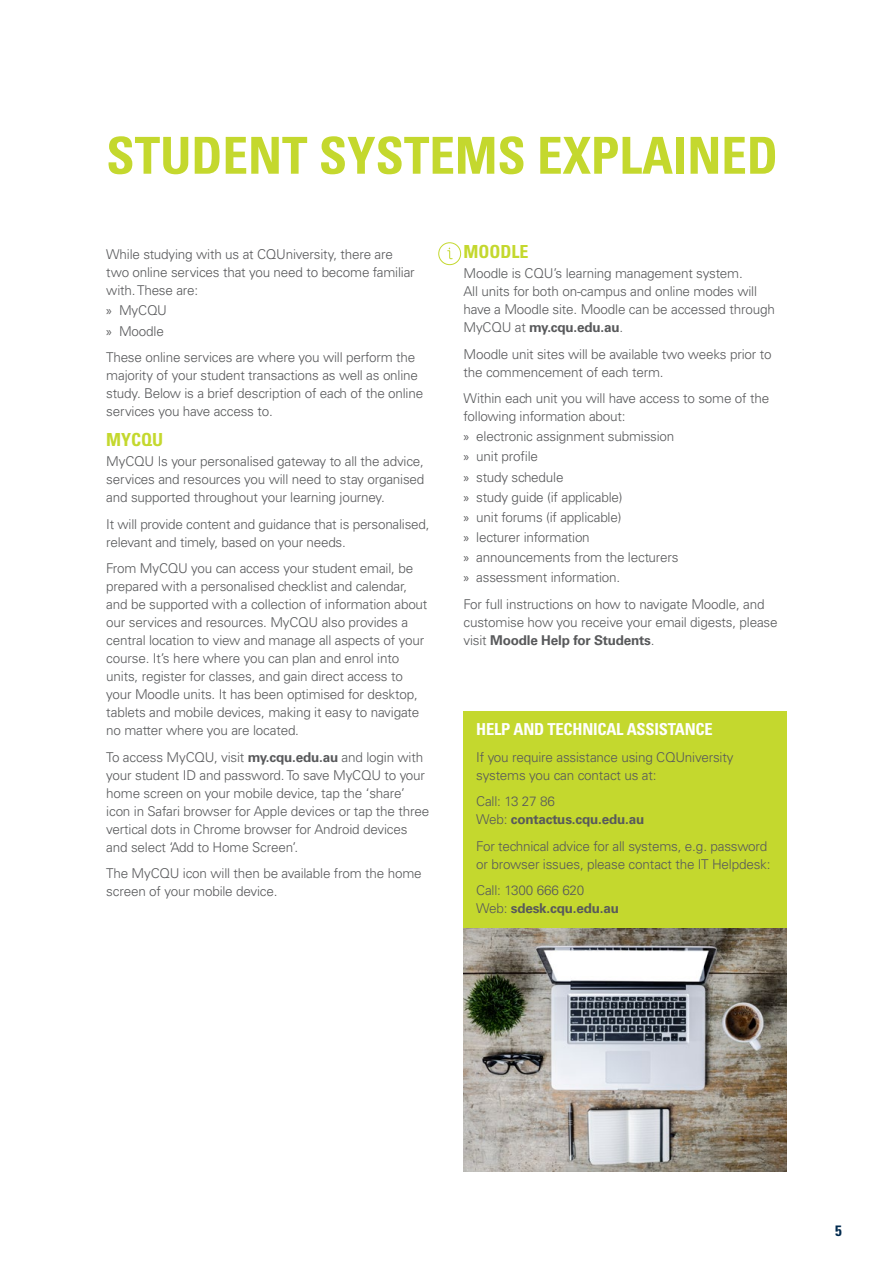
<style>
.page{position:relative;width:893px;height:1263px;background:#fff}
.page>*{position:absolute;margin:0;border:0;box-sizing:border-box;transform-origin:0 0}
.t1{font:700 condensed 51px "Univers LT Std";color:#c4d82e}
.t2{font:700 condensed 18px "Univers LT Std";color:#c4d82e}
.t3{font:700 condensed 16.5px "Univers LT Std";letter-spacing:-.015em;color:#fff}
.t4{font:700 condensed 15px "Univers LT Std";color:#002a4e}
.t5{font:300 13.5px/18px "Univers LT Std";letter-spacing:-.015em;color:#58595b}
.t6{font:700 13.5px/18px "Univers LT Std";letter-spacing:-.015em;color:#58595b}
.s1{font-family:"Myriad Pro";font-weight:400}
.s2{font-weight:700}
.s3{font-weight:300}
</style>
<div class="page">
<div style="left:463px;top:711px;width:324px;height:278px;background:#c4d82e"></div>
<img style="left:463px;top:928px;width:324px;height:244px">
<div style="left:438px;top:242px;width:23px;height:23px;border:1px solid #c4d82e;border-radius:50%"></div>
<svg style="left:447px;top:247px;width:6px;height:13px"></svg>
<h1 class="t1" style="left:106px;top:124px;width:673px">STUDENT SYSTEMS EXPLAINED</h1>
<p class="t5" style="left:106px;top:246px;width:310px">While studying with us at CQUniversity, there are two online services that you need to become familiar with. These are:</p>
<p class="t5" style="left:106px;top:301px;width:62px;line-height:20.1px"><span class="s1">»</span> MyCQU <span class="s1">»</span> Moodle</p>
<p class="t5" style="left:106px;top:348px;width:318px">These online services are where you will perform the majority of your student transactions as well as online study. Below is a brief description of each of the online services you have access to.</p>
<h2 class="t2" style="left:106px;top:429px;width:59px">MYCQU</h2>
<p class="t5" style="left:106px;top:453px;width:320px;text-align:justify">MyCQU Is your personalised gateway to all the advice, services and resources you will need to stay organised and supported throughout your learning journey.</p>
<p class="t5" style="left:106px;top:515px;width:325px">It will provide content and guidance that is personalised, relevant and timely, based on your needs.</p>
<p class="t5" style="left:106px;top:560px;width:323px">From MyCQU you can access your student email, be prepared with a personalised checklist and calendar, and be supported with a collection of information about our services and resources. MyCQU also provides a central location to view and manage all aspects of your course. It’s here where you can plan and enrol into units, register for classes, and gain direct access to your Moodle units. It has been optimised for desktop, tablets and mobile devices, making it easy to navigate no matter where you are located.</p>
<p class="t5" style="left:106px;top:748px;width:324px">To access MyCQU, visit <span class="s2">my.cqu.edu.au</span> and login with your student ID and password. To save MyCQU to your home screen on your mobile device, tap the ‘share’ icon in Safari browser for Apple devices or tap the three vertical dots in Chrome browser for Android devices and select ‘Add to Home Screen’.</p>
<p class="t5" style="left:106px;top:865px;width:317px">The MyCQU icon will then be available from the home screen of your mobile device.</p>
<h2 class="t2" style="left:463px;top:241px;width:66px">MOODLE</h2>
<p class="t5" style="left:463px;top:264px;width:313px">Moodle is CQU’s learning management system.<br>All units for both on-campus and online modes will have a Moodle site. Moodle can be accessed through MyCQU at <span class="s2">my.cqu.edu.au</span>.</p>
<p class="t5" style="left:463px;top:345px;width:309px">Moodle unit sites will be available two weeks prior to the commencement of each term.</p>
<p class="t5" style="left:463px;top:389px;width:307px">Within each unit you will have access to some of the following information about:</p>
<p class="t5" style="left:463px;top:426px;width:217px;line-height:20.1px"><span class="s1">»</span> electronic assignment submission <span class="s1">»</span> unit profile<br><span class="s1">»</span> study schedule<br><span class="s1">»</span> study guide (if applicable)<br><span class="s1">»</span> unit forums (if applicable)<br><span class="s1">»</span> lecturer information<br><span class="s1">»</span> announcements from the lecturers <span class="s1">»</span> assessment information.</p>
<p class="t5" style="left:463px;top:595px;width:316px">For full instructions on how to navigate Moodle, and customise how you receive your email digests, please visit <span class="s2">Moodle Help for Students</span>.</p>
<p class="t3" style="left:476px;top:719px;width:238px">HELP AND TECHNICAL ASSISTANCE</p>
<p class="t5" style="left:476px;top:748px;width:259px">If you require assistance using CQUniversity systems you can contact us at:</p>
<p class="t6" style="left:476px;top:793px;width:170px"><span class="s3">Call: 13 27 86<br>Web:</span> contactus.cqu.edu.au</p>
<p class="t5" style="left:476px;top:837px;width:296px">For technical advice for all systems, e.g. password or browser issues, please contact the IT Helpdesk:</p>
<p class="t5" style="left:476px;top:882px;width:144px">Call: 1300 666 620<br>Web: <span class="s2">sdesk.cqu.edu.au</span></p>
<p class="t4" style="left:835px;top:1221px;width:8px">5</p>
</div>
